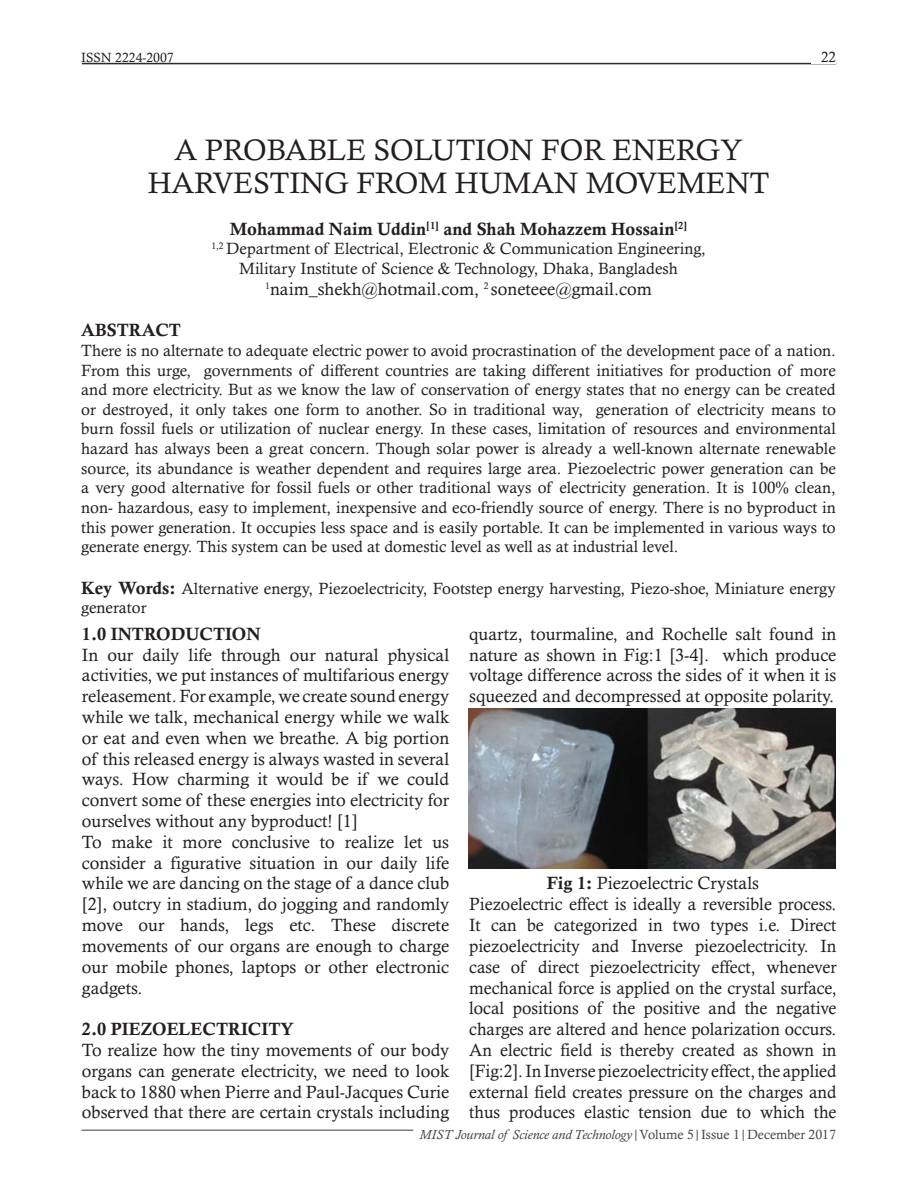
<style>
.page{position:relative;width:918px;height:1188px;background:#fff}
.page>*{position:absolute;margin:0;border:0;box-sizing:border-box;transform-origin:0 0}
.t1{font:29.7px/32.7px "Calisto";color:#231f20;text-align:center}
.t2{font:17.85px/20.9px "Calisto";color:#231f20;text-align:justify}
.t3{font:17.85px "Calis MT Bol";color:#231f20}
.t4{font:16.35px/19.6px "Calisto";color:#231f20;text-align:center}
.t5{font:14.85px "Calisto";color:#231f20}
.t6{font:italic 13.35px "Calisto";color:#464647}
.t7{font:13.35px "Calisto";color:#231f20}
.s1{font-family:"Calis MT Bol";font-size:17.85px}
.s2{font-family:"Calis MT Bol"}
.s3{font-style:normal}
</style>
<div class="page">
<hr style="left:82px;top:1130px;width:331px;height:1px;background:#464647">
<hr style="left:82px;top:63px;width:754px;height:1px;background:#231f20">
<hr style="left:82px;top:64px;width:754px;height:1px;background:#231f20">
<div style="left:812px;top:52px;width:24px;height:12px;background:#fff"></div>
<img style="left:469px;top:708px;width:367px;height:160px">
<p class="t7" style="left:81px;top:53px;width:94px">ISSN 2224-2007</p>
<p class="t5" style="left:821px;top:52px;width:17px">22</p>
<h1 class="t1" style="left:148px;top:137px;width:623px">A PROBABLE SOLUTION FOR ENERGY<br>HARVESTING FROM HUMAN MOVEMENT</h1>
<p class="t3" style="left:230px;top:222px;width:459px">Mohammad Naim Uddin<sup>[1]</sup> and Shah Mohazzem Hossain<sup>[2]</sup></p>
<p class="t4" style="left:211px;top:240px;width:496px"><sup>1,2</sup> Department of Electrical, Electronic &amp; Communication Engineering,<br>Military Institute of Science &amp; Technology, Dhaka, Bangladesh</p>
<p class="t2" style="left:265px;top:280px;width:388px"><sup>1</sup>naim_shekh@hotmail.com, <sup>2</sup> soneteee@gmail.com</p>
<p class="t3" style="left:81px;top:324px;width:101px">ABSTRACT</p>
<p class="t4" style="left:81px;top:342px;width:756px;text-align:justify">There is no alternate to adequate electric power to avoid procrastination of the development pace of a nation.<br>From this urge, governments of different countries are taking different initiatives for production of more and more electricity. But as we know the law of conservation of energy states that no energy can be created or destroyed, it only takes one form to another. So in traditional way, generation of electricity means to burn fossil fuels or utilization of nuclear energy. In these cases, limitation of resources and environmental hazard has always been a great concern. Though solar power is already a well-known alternate renewable source, its abundance is weather dependent and requires large area. Piezoelectric power generation can be a very good alternative for fossil fuels or other traditional ways of electricity generation. It is 100% clean, non- hazardous, easy to implement, inexpensive and eco-friendly source of energy. There is no byproduct in this power generation. It occupies less space and is easily portable. It can be implemented in various ways to generate energy. This system can be used at domestic level as well as at industrial level.</p>
<p class="t4" style="left:81px;top:580px;width:756px;text-align:left"><span class="s1">Key Words:</span> Alternative energy, Piezoelectricity, Footstep energy harvesting, Piezo-shoe, Miniature energy generator</p>
<p class="t3" style="left:82px;top:627px;width:180px">1.0 INTRODUCTION</p>
<p class="t2" style="left:82px;top:646px;width:369px;text-align:left">In our daily life through our natural physical activities, we put instances of multifarious energy releasement. For example, we create sound energy while we talk, mechanical energy while we walk or eat and even when we breathe. A big portion of this released energy is always wasted in several ways. How charming it would be if we could convert some of these energies into electricity for ourselves without any byproduct! [1]<br>To make it more conclusive to realize let us consider a figurative situation in our daily life while we are dancing on the stage of a dance club [2], outcry in stadium, do jogging and randomly move our hands, legs etc. These discrete movements of our organs are enough to charge our mobile phones, laptops or other electronic gadgets.</p>
<p class="t3" style="left:82px;top:1022px;width:213px">2.0 PIEZOELECTRICITY</p>
<p class="t2" style="left:82px;top:1041px;width:369px">To realize how the tiny movements of our body organs can generate electricity, we need to look back to 1880 when Pierre and Paul-Jacques Curie observed that there are certain crystals including</p>
<p class="t2" style="left:469px;top:625px;width:369px">quartz, tourmaline, and Rochelle salt found in nature as shown in Fig:1 [3-4]. which produce voltage difference across the sides of it when it is squeezed and decompressed at opposite polarity.</p>
<p class="t2" style="left:469px;top:875px;width:369px;text-align:center"><span class="s2">Fig 1:</span> Piezoelectric Crystals<br>Piezoelectric effect is ideally a reversible process.<br>It can be categorized in two types i.e. Direct piezoelectricity and Inverse piezoelectricity. In case of direct piezoelectricity effect, whenever mechanical force is applied on the crystal surface, local positions of the positive and the negative charges are altered and hence polarization occurs.<br>An electric field is thereby created as shown in [Fig:2]. In Inverse piezoelectricity effect, the applied external field creates pressure on the charges and thus produces elastic tension due to which the</p>
<p class="t6" style="left:420px;top:1129px;width:418px">MIST Journal of Science and Technology<span class="s3">|Volume 5|Issue 1|December 2017</span></p>
</div>
